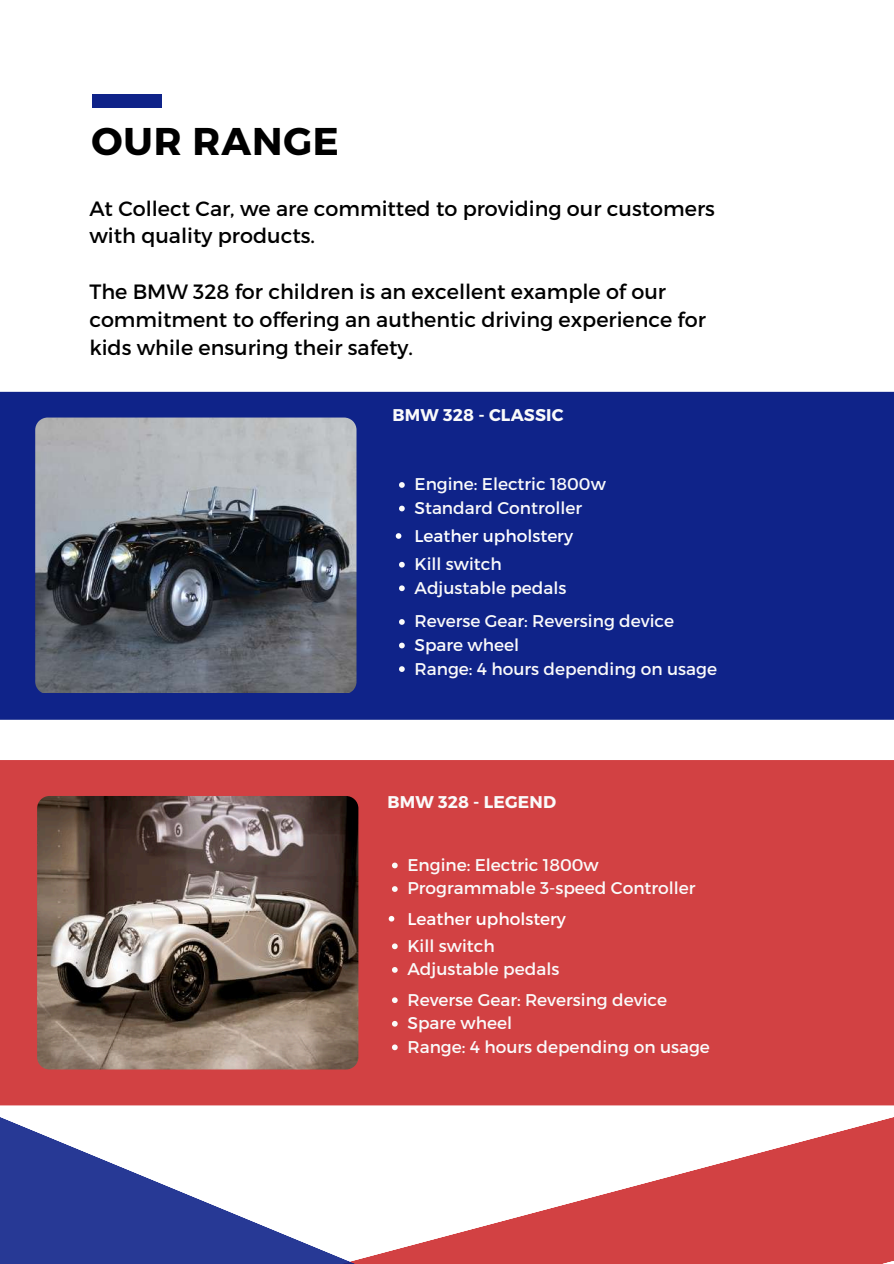
<style>
.page{position:relative;width:894px;height:1264px;background:#fff}
.page>*{position:absolute;margin:0;border:0;box-sizing:border-box;transform-origin:0 0}
.t1{font:700 38.7px "Montserrat";letter-spacing:.025em;color:#000}
.t2{font:20.7px/27.9px "Montserrat";color:#000}
.t3{font:16.95px/23.5px "Montserrat";color:#fafafa}
.t4{font:16.95px "Montserrat";color:#fff}
.t5{font:700 16.95px "Montserrat";letter-spacing:.01em;color:#fafafa}
</style>
<div class="page">
<div style="left:0;top:760px;width:893px;height:320px;background:#d24143"></div>
<img style="left:37px;top:796px;width:321px;height:273px;border-radius:12px">
<div style="left:0;top:392px;width:893px;height:327px;background:#0f2389"></div>
<img style="left:35px;top:417px;width:321px;height:275px">
<svg style="left:218px;top:1069px;width:675px;height:194px;fill:#d24143"></svg>
<svg style="left:0;top:1080px;width:544px;height:183px"></svg>
<svg style="left:395px;top:533px;width:6px;height:6px"></svg>
<svg style="left:399px;top:482px;width:5px;height:6px"></svg>
<svg style="left:399px;top:505px;width:5px;height:6px"></svg>
<svg style="left:399px;top:562px;width:5px;height:5px"></svg>
<svg style="left:399px;top:585px;width:5px;height:6px"></svg>
<svg style="left:399px;top:619px;width:5px;height:6px"></svg>
<svg style="left:399px;top:642px;width:5px;height:6px"></svg>
<svg style="left:399px;top:666px;width:5px;height:6px"></svg>
<svg style="left:392px;top:862px;width:5px;height:6px"></svg>
<svg style="left:392px;top:886px;width:5px;height:5px"></svg>
<svg style="left:388px;top:915px;width:6px;height:6px"></svg>
<svg style="left:392px;top:943px;width:5px;height:6px"></svg>
<svg style="left:392px;top:967px;width:5px;height:5px"></svg>
<svg style="left:392px;top:997px;width:5px;height:6px"></svg>
<svg style="left:392px;top:1020px;width:5px;height:6px"></svg>
<svg style="left:392px;top:1044px;width:5px;height:6px"></svg>
<div style="left:92px;top:94px;width:70px;height:13px;background:#0f2389"></div>
<h1 class="t1" style="left:91px;top:116px;width:249px">OUR RANGE</h1>
<p class="t2" style="left:89px;top:193px;width:626px">At Collect Car, we are committed to providing our customers with quality products.</p>
<p class="t2" style="left:89px;top:277px;width:617px">The BMW 328 for children is an excellent example of our commitment to offering an authentic driving experience for kids while ensuring their safety.</p>
<p class="t5" style="left:392px;top:404px;width:172px">BMW 328 - CLASSIC</p>
<p class="t3" style="left:414px;top:471px;width:193px">Engine: Electric 1800w<br>Standard Controller</p>
<p class="t4" style="left:414px;top:525px;width:160px">Leather upholstery</p>
<p class="t3" style="left:414px;top:551px;width:153px">Kill switch<br>Adjustable pedals</p>
<p class="t3" style="left:414px;top:608px;width:304px">Reverse Gear: Reversing device<br>Spare wheel<br>Range: 4 hours depending on usage</p>
<p class="t5" style="left:387px;top:791px;width:170px">BMW 328 - LEGEND</p>
<p class="t3" style="left:407px;top:852px;width:289px">Engine: Electric 1800w<br>Programmable 3-speed Controller</p>
<p class="t4" style="left:407px;top:907px;width:160px">Leather upholstery</p>
<p class="t3" style="left:407px;top:933px;width:153px">Kill switch<br>Adjustable pedals</p>
<p class="t3" style="left:407px;top:986px;width:304px">Reverse Gear: Reversing device<br>Spare wheel<br>Range: 4 hours depending on usage</p>
</div>
